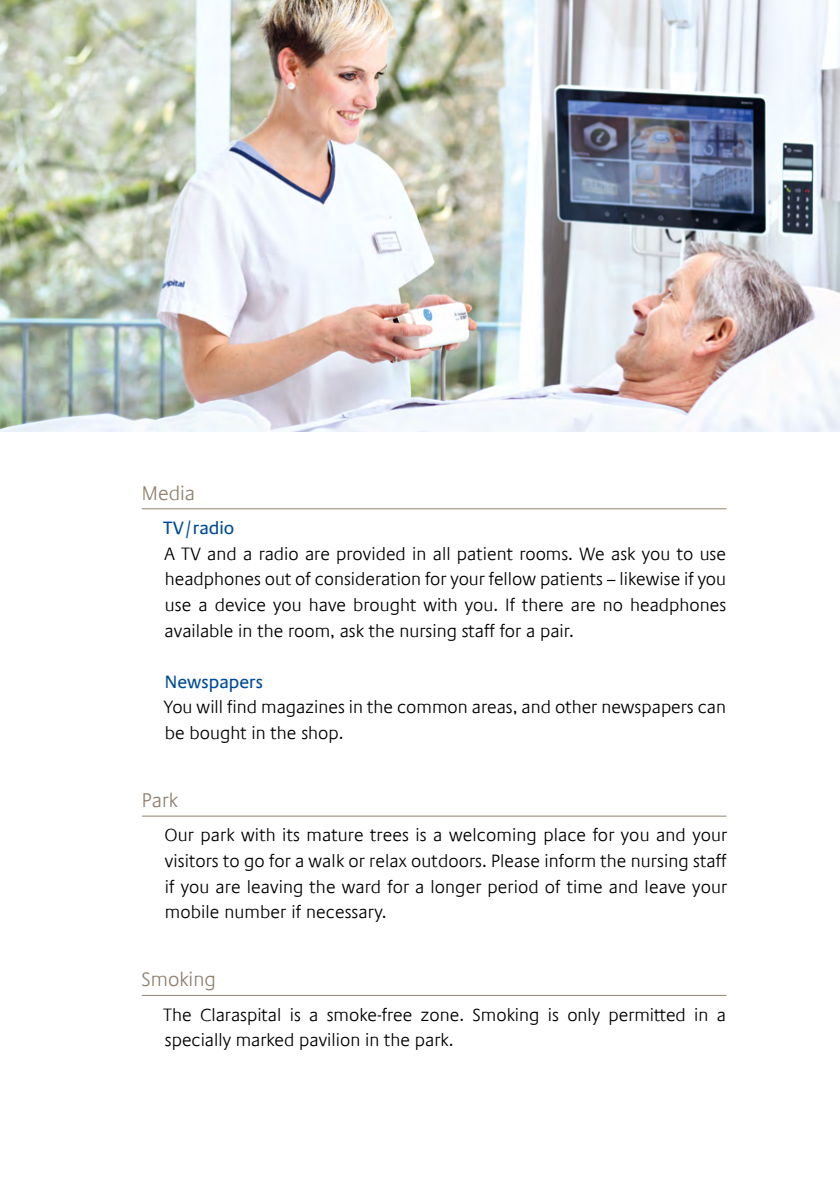
<style>
.page{position:relative;width:840px;height:1191px;background:#fff}
.page>*{position:absolute;margin:0;border:0;box-sizing:border-box;transform-origin:0 0}
.t1{font:300 20px "Praxis Com";color:#908270}
.t2{font:300 18px/25.6px "Praxis Com";color:#000;text-align:justify}
.t3{font:18px "Praxis Com";color:#004b96}
</style>
<div class="page">
<img style="left:0;top:0;width:839px;height:432px">
<hr style="left:142px;top:508px;width:584px;height:1px;background:#908270">
<hr style="left:142px;top:815px;width:584px;height:1px;background:#908270">
<hr style="left:142px;top:995px;width:584px;height:1px;background:#908270">
<p class="t1" style="left:142px;top:481px;width:55px">Media</p>
<p class="t3" style="left:163px;top:517px;width:73px">TV/radio</p>
<p class="t2" style="left:164px;top:541px;width:563px">A TV and a radio are provided in all patient rooms. We ask you to use headphones out of consideration for your fellow patients – likewise if you use a device you have brought with you. If there are no headphones available in the room, ask the nursing staff for a pair.</p>
<p class="t3" style="left:165px;top:671px;width:100px">Newspapers</p>
<p class="t2" style="left:164px;top:694px;width:563px">You will find magazines in the common areas, and other newspapers can be bought in the shop.</p>
<p class="t1" style="left:142px;top:788px;width:37px">Park</p>
<p class="t2" style="left:164px;top:822px;width:564px">Our park with its mature trees is a welcoming place for you and your visitors to go for a walk or relax outdoors. Please inform the nursing staff if you are leaving the ward for a longer period of time and leave your mobile number if necessary.</p>
<p class="t1" style="left:141px;top:967px;width:76px">Smoking</p>
<p class="t2" style="left:163px;top:1002px;width:564px">The Claraspital is a smoke-free zone. Smoking is only permitted in a specially marked pavilion in the park.</p>
</div>
